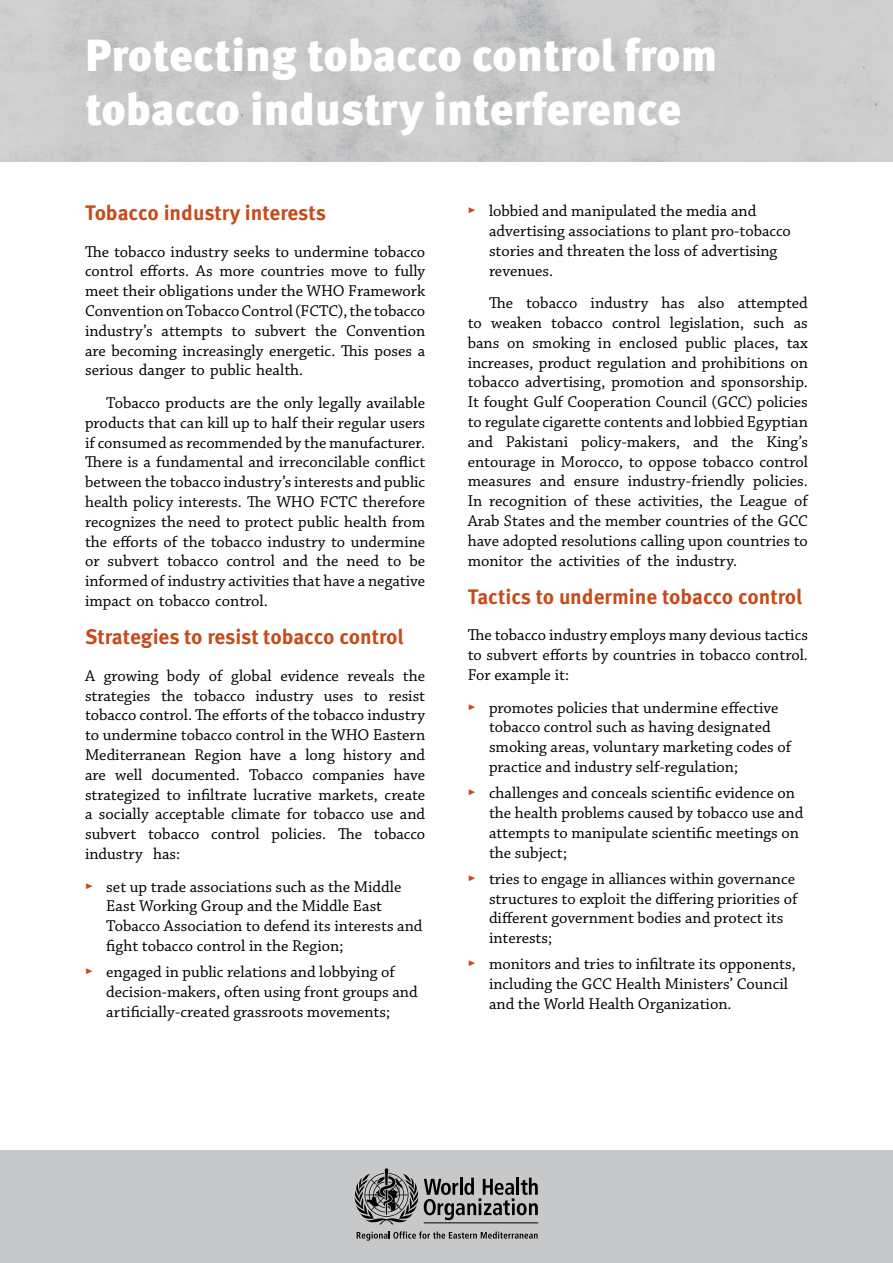
<style>
.page{position:relative;width:893px;height:1263px;background:#fff}
.page>*{position:absolute;margin:0;border:0;box-sizing:border-box;transform-origin:0 0}
.t1{font:900 45px/54px "Meta OT";letter-spacing:-.005em;color:#fff}
.t2{font:700 21px "Meta Pro";letter-spacing:-.005em;color:#c74a1b}
.t3{font:16.5px/19.8px "Chaparral Pro";color:#000}
.s1{font-family:"Meta Pro";font-weight:700;color:#c74a1b}
</style>
<div class="page">
<div style="left:0;top:1150px;width:893px;height:113px;background:#c7c8ca"></div>
<svg style="left:355px;top:1168px;width:183px;height:56px"></svg>
<hr style="left:424px;top:1222px;width:114px;height:1px;background:#000">
<svg style="left:357px;top:1231px;width:181px;height:10px"></svg>
<div style="left:0;top:0;width:893px;height:161px;background:#cbcbcd"></div>
<h1 class="t1" style="left:85px;top:30px;width:634px">Protecting tobacco control from tobacco industry interference</h1>
<p class="t2" style="left:85px;top:196px;width:242px">Tobacco industry interests</p>
<p class="t3" style="left:85px;top:242px;width:342px;text-align:justify">The tobacco industry seeks to undermine tobacco control efforts. As more countries move to fully meet their obligations under the WHO Framework Convention on Tobacco Control (FCTC), the tobacco industry’s attempts to subvert the Convention are becoming increasingly energetic. This poses a serious danger to public health.</p>
<p class="t3" style="left:85px;top:394px;width:342px;text-align:justify;text-indent:21px">Tobacco products are the only legally available products that can kill up to half their regular users if consumed as recommended by the manufacturer.<br>There is a fundamental and irreconcilable conflict between the tobacco industry’s interests and public health policy interests. The WHO FCTC therefore recognizes the need to protect public health from the efforts of the tobacco industry to undermine or subvert tobacco control and the need to be informed of industry activities that have a negative impact on tobacco control.</p>
<p class="t2" style="left:85px;top:620px;width:320px">Strategies to resist tobacco control</p>
<p class="t3" style="left:85px;top:666px;width:342px;text-align:justify">A growing body of global evidence reveals the strategies the tobacco industry uses to resist tobacco control. The efforts of the tobacco industry to undermine tobacco control in the WHO Eastern Mediterranean Region have a long history and are well documented. Tobacco companies have strategized to infiltrate lucrative markets, create a socially acceptable climate for tobacco use and subvert tobacco control policies. The tobacco industry has:</p>
<p class="t3" style="left:106px;top:877px;width:318px;text-indent:-21px"><span class="s1">▸</span> set up trade associations such as the Middle East Working Group and the Middle East Tobacco Association to defend its interests and fight tobacco control in the Region;</p>
<p class="t3" style="left:106px;top:963px;width:313px;text-indent:-21px"><span class="s1">▸</span> engaged in public relations and lobbying of decision-makers, often using front groups and artificially-created grassroots movements;</p>
<p class="t3" style="left:489px;top:202px;width:303px;text-indent:-21px"><span class="s1">▸</span> lobbied and manipulated the media and advertising associations to plant pro-tobacco stories and threaten the loss of advertising revenues.</p>
<p class="t3" style="left:468px;top:294px;width:342px;text-align:justify;text-indent:21px">The tobacco industry has also attempted to weaken tobacco control legislation, such as bans on smoking in enclosed public places, tax increases, product regulation and prohibitions on tobacco advertising, promotion and sponsorship.<br>It fought Gulf Cooperation Council (GCC) policies to regulate cigarette contents and lobbied Egyptian and Pakistani policy-makers, and the King’s entourage in Morocco, to oppose tobacco control measures and ensure industry-friendly policies.<br>In recognition of these activities, the League of Arab States and the member countries of the GCC have adopted resolutions calling upon countries to monitor the activities of the industry.</p>
<p class="t2" style="left:468px;top:580px;width:336px">Tactics to undermine tobacco control</p>
<p class="t3" style="left:468px;top:626px;width:342px;text-align:justify">The tobacco industry employs many devious tactics to subvert efforts by countries in tobacco control.<br>For example it:</p>
<p class="t3" style="left:489px;top:698px;width:304px;text-indent:-21px"><span class="s1">▸</span> promotes policies that undermine effective tobacco control such as having designated smoking areas, voluntary marketing codes of practice and industry self-regulation;</p>
<p class="t3" style="left:489px;top:784px;width:316px;text-indent:-21px"><span class="s1">▸</span> challenges and conceals scientific evidence on the health problems caused by tobacco use and attempts to manipulate scientific meetings on the subject;</p>
<p class="t3" style="left:489px;top:869px;width:310px;text-indent:-21px"><span class="s1">▸</span> tries to engage in alliances within governance structures to exploit the differing priorities of different government bodies and protect its interests;</p>
<p class="t3" style="left:489px;top:955px;width:308px;text-indent:-21px"><span class="s1">▸</span> monitors and tries to infiltrate its opponents, including the GCC Health Ministers’ Council and the World Health Organization.</p>
</div>
